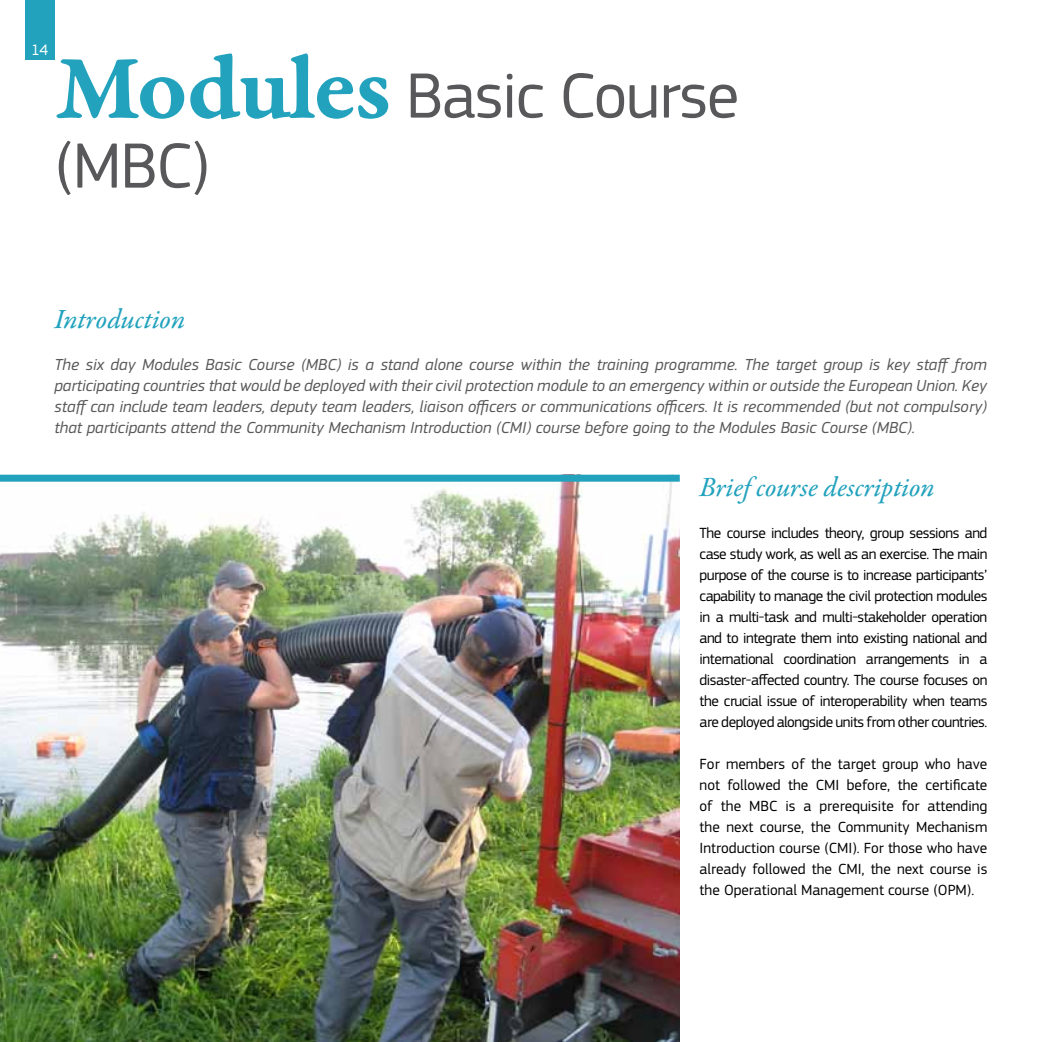
<style>
.page{position:relative;width:1042px;height:1042px;background:#fff}
.page>*{position:absolute;margin:0;border:0;box-sizing:border-box;transform-origin:0 0}
.t1{font:66.5px/70px "EC Square Sans Pro";letter-spacing:-.02em;color:#58585a}
.t2{font:28px "Garamond Premr Pro Med It";color:#22a2bd}
.t3{font:italic 16.62px/21px "EC Square Sans Pro";color:#58585a;text-align:justify}
.t4{font:15.75px "EC Square Sans Pro";color:#fff}
.t5{font:15.4px/21px "EC Square Sans Pro";letter-spacing:-.015em;color:#000;text-align:justify}
.s1{font-family:"Garamond Premr Pro Smbd Capt";font-size:96.25px;color:#22a2bd}
</style>
<div class="page">
<img style="left:0;top:482px;width:680px;height:560px">
<div style="left:0;top:475px;width:680px;height:7px;background:#22a2bd"></div>
<div style="left:25px;top:0;width:30px;height:60px;background:#22a2bd"></div>
<p class="t4" style="left:31px;top:40px;width:19px">14</p>
<h1 class="t1" style="left:55px;top:61px;width:686px"><span class="s1">Modules</span> Basic Course (MBC)</h1>
<h2 class="t2" style="left:55px;top:301px;width:132px">Introduction</h2>
<p class="t3" style="left:55px;top:354px;width:934px">The six day Modules Basic Course (MBC) is a stand alone course within the training programme. The target group is key staff from participating countries that would be deployed with their civil protection module to an emergency within or outside the European Union. Key staff can include team leaders, deputy team leaders, liaison officers or communications officers. It is recommended (but not compulsory) that participants attend the Community Mechanism Introduction (CMI) course before going to the Modules Basic Course (MBC).</p>
<h2 class="t2" style="left:699px;top:469px;width:237px">Brief course description</h2>
<p class="t5" style="left:699px;top:522px;width:289px">The course includes theory, group sessions and case study work, as well as an exercise. The main purpose of the course is to increase participants’ capability to manage the civil protection modules in a multi-task and multi-stakeholder operation and to integrate them into existing national and international coordination arrangements in a disaster-affected country. The course focuses on the crucial issue of interoperability when teams are deployed alongside units from other countries.</p>
<p class="t5" style="left:699px;top:753px;width:289px">For members of the target group who have not followed the CMI before, the certificate of the MBC is a prerequisite for attending the next course, the Community Mechanism Introduction course (CMI). For those who have already followed the CMI, the next course is the Operational Management course (OPM).</p>
</div>
